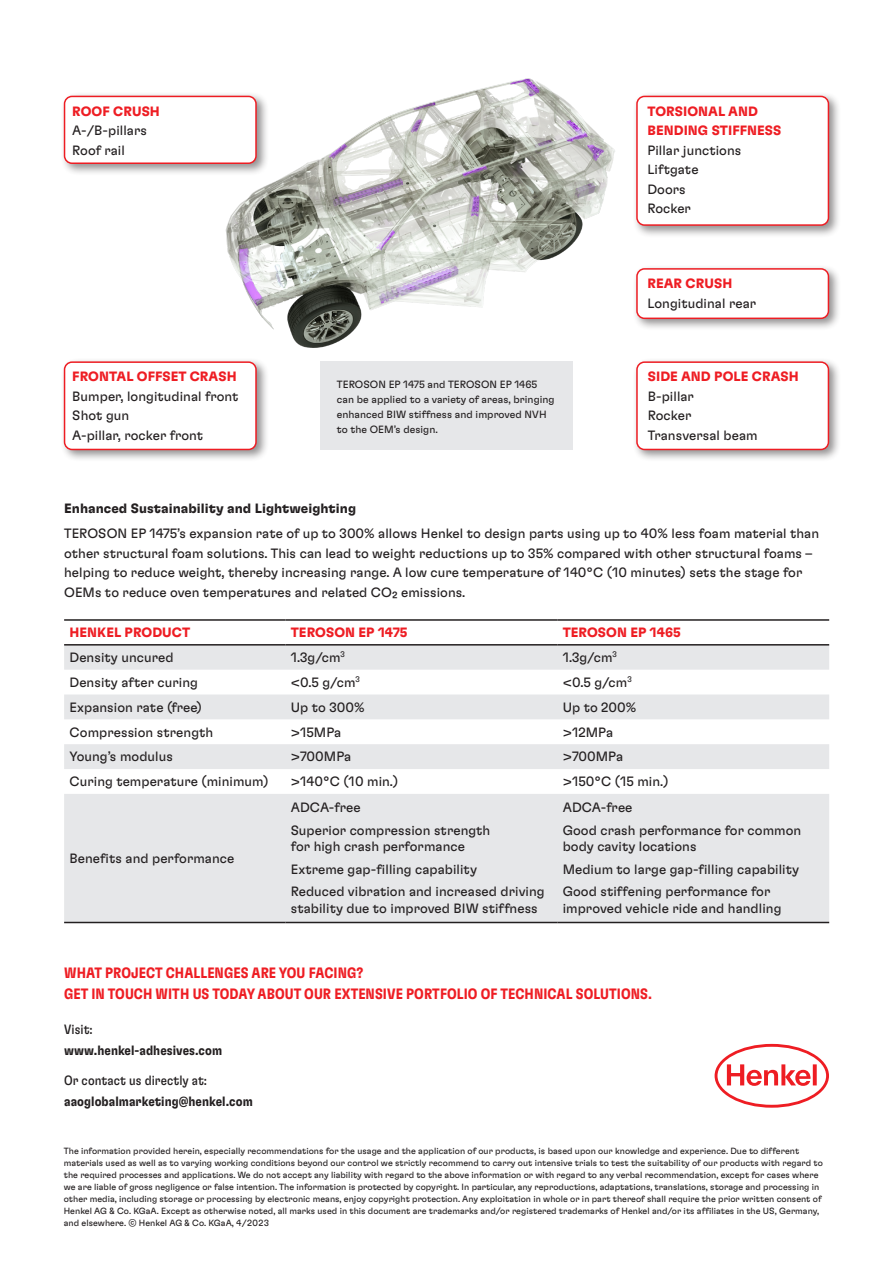
<style>
.page{position:relative;width:893px;height:1263px;background:#fff}
.page>*{position:absolute;margin:0;border:0;box-sizing:border-box;transform-origin:0 0}
.Subhead{font:700 condensed 15px/21px "Henkel GT Flexa";letter-spacing:.005em;color:#ee1d23}
.Body_Paragraph{font:13.5px/16.5px "Henkel GT Flexa";letter-spacing:.005em;color:#231f20}
.Body_Paragraph-2{font:700 13.5px/19.5px "Henkel GT Flexa";letter-spacing:.005em;color:#ee1d23}
.Body_Paragraph-3{font:700 13.5px "Henkel GT Flexa";letter-spacing:.005em;color:#231f20}
.Body_copy_2_10pt_Reg{font:700 condensed 13.5px "Henkel GT Flexa";letter-spacing:.005em;color:#231f20}
.Subhead-2{font:700 condensed 13.5px "Henkel GT Flexa";letter-spacing:.005em;color:#231f20}
.Body_copy_2_10pt_Reg-2{font:condensed 13.5px "Henkel GT Flexa";letter-spacing:.005em;color:#231f20}
.Subhead-3{font:condensed 13.5px "Henkel GT Flexa";letter-spacing:.005em;color:#231f20}
.Body_Paragraph-4{font:10.5px/15px "Henkel GT Flexa";letter-spacing:.005em;color:#231f20}
.Body_copy_2_10pt_Reg-3{font:9px/12px "Henkel GT Flexa";letter-spacing:.005em;color:#231f20}
</style>
<div class="page">
<div style="left:320px;top:361px;width:253px;height:89px;background:#e6e7e9"></div>
<svg style="left:715px;top:1044px;width:114px;height:64px"></svg>
<img style="left:225px;top:78px;width:390px;height:270px">
<svg style="left:64px;top:645px;width:765px;height:277px;fill:#e6e7e9"></svg>
<hr style="left:64px;top:619px;width:221px;height:2px;background:#231f20">
<hr style="left:285px;top:619px;width:272px;height:2px;background:#231f20">
<hr style="left:557px;top:619px;width:272px;height:2px;background:#231f20">
<hr style="left:64px;top:922px;width:221px;height:1px;background:#231f20">
<hr style="left:285px;top:922px;width:272px;height:1px;background:#231f20">
<hr style="left:557px;top:922px;width:272px;height:1px;background:#231f20">
<hr style="left:64px;top:644px;width:221px;height:1px;background:#231f20">
<hr style="left:285px;top:644px;width:272px;height:1px;background:#231f20">
<hr style="left:557px;top:644px;width:272px;height:1px;background:#231f20">
<div style="left:60px;top:92px;width:209px;height:84px;background:#231f20;opacity:.5"></div>
<div style="left:65px;top:96px;width:191px;height:67px;background:#fff;border-radius:8px"></div>
<div style="left:64px;top:96px;width:193px;height:68px;border:2px solid #ee1d23;border-radius:8px"></div>
<div style="left:632px;top:264px;width:210px;height:68px;background:#231f20;opacity:.5"></div>
<div style="left:637px;top:269px;width:191px;height:49px;background:#fff;border-radius:8px"></div>
<div style="left:636px;top:268px;width:193px;height:51px;border:2px solid #ee1d23;border-radius:8px"></div>
<div style="left:60px;top:357px;width:209px;height:106px;background:#231f20;opacity:.5"></div>
<div style="left:65px;top:362px;width:191px;height:87px;background:#fff;border-radius:8px"></div>
<div style="left:64px;top:361px;width:193px;height:89px;border:2px solid #ee1d23;border-radius:8px"></div>
<div style="left:632px;top:357px;width:210px;height:106px;background:#231f20;opacity:.5"></div>
<div style="left:637px;top:362px;width:191px;height:87px;background:#fff;border-radius:8px"></div>
<div style="left:636px;top:361px;width:193px;height:89px;border:2px solid #ee1d23;border-radius:8px"></div>
<div style="left:632px;top:92px;width:210px;height:146px;background:#231f20;opacity:.5"></div>
<div style="left:637px;top:96px;width:191px;height:129px;background:#fff;border-radius:8px"></div>
<div style="left:636px;top:96px;width:193px;height:130px;border:2px solid #ee1d23;border-radius:8px"></div>
<p class="Body_Paragraph-2" style="left:72px;top:101px;width:89px">ROOF CRUSH</p>
<p class="Body_Paragraph" style="left:72px;top:122px;width:76px">A-/B-pillars</p>
<p class="Body_Paragraph" style="left:72px;top:141px;width:54px">Roof rail</p>
<p class="Body_Paragraph-2" style="left:72px;top:367px;width:166px">FRONTAL OFFSET CRASH</p>
<p class="Body_Paragraph" style="left:72px;top:387px;width:168px">Bumper, longitudinal front</p>
<p class="Body_Paragraph" style="left:72px;top:407px;width:58px">Shot gun</p>
<p class="Body_Paragraph" style="left:72px;top:426px;width:132px">A-pillar, rocker front</p>
<p class="Body_Paragraph-4" style="left:337px;top:376px;width:219px">TEROSON EP 1475 and TEROSON EP 1465 can be applied to a variety of areas, bringing enhanced BIW stiffness and improved NVH to the OEM’s design.</p>
<p class="Body_Paragraph-2" style="left:647px;top:101px;width:136px">TORSIONAL AND<br>BENDING STIFFNESS</p>
<p class="Body_Paragraph" style="left:647px;top:141px;width:96px">Pillar junctions</p>
<p class="Body_Paragraph" style="left:647px;top:161px;width:53px">Liftgate</p>
<p class="Body_Paragraph" style="left:647px;top:180px;width:40px">Doors</p>
<p class="Body_Paragraph" style="left:647px;top:200px;width:45px">Rocker</p>
<p class="Body_Paragraph-2" style="left:647px;top:273px;width:86px">REAR CRUSH</p>
<p class="Body_Paragraph" style="left:647px;top:294px;width:110px">Longitudinal rear</p>
<p class="Body_Paragraph-2" style="left:648px;top:367px;width:152px">SIDE AND POLE CRASH</p>
<p class="Body_Paragraph" style="left:648px;top:387px;width:48px">B-pillar</p>
<p class="Body_Paragraph" style="left:648px;top:407px;width:45px">Rocker</p>
<p class="Body_Paragraph" style="left:648px;top:426px;width:111px">Transversal beam</p>
<p class="Body_Paragraph-3" style="left:64px;top:500px;width:293px">Enhanced Sustainability and Lightweighting</p>
<p class="Body_Paragraph" style="left:64px;top:523px;width:756px;line-height:19.5px">TEROSON EP 1475’s expansion rate of up to 300% allows Henkel to design parts using up to 40% less foam material than other structural foam solutions. This can lead to weight reductions up to 35% compared with other structural foams – helping to reduce weight, thereby increasing range. A low cure temperature of 140°C (10 minutes) sets the stage for OEMs to reduce oven temperatures and related CO₂ emissions.</p>
<p class="Body_Paragraph-2" style="left:70px;top:622px;width:122px">HENKEL PRODUCT</p>
<p class="Body_Paragraph-2" style="left:291px;top:622px;width:118px">TEROSON EP 1475</p>
<p class="Body_Paragraph-2" style="left:563px;top:622px;width:120px">TEROSON EP 1465</p>
<p class="Body_Paragraph" style="left:70px;top:649px;width:106px">Density uncured</p>
<p class="Body_Paragraph" style="left:291px;top:649px;width:56px">1.3g/cm<sup>3</sup></p>
<p class="Body_Paragraph" style="left:563px;top:649px;width:56px">1.3g/cm<sup>3</sup></p>
<p class="Body_Paragraph" style="left:70px;top:673px;width:130px">Density after curing</p>
<p class="Body_Paragraph" style="left:291px;top:673px;width:71px">&lt;0.5 g/cm<sup>3</sup></p>
<p class="Body_Paragraph" style="left:563px;top:673px;width:71px">&lt;0.5 g/cm<sup>3</sup></p>
<p class="Body_Paragraph" style="left:70px;top:698px;width:134px">Expansion rate (free)</p>
<p class="Body_Paragraph" style="left:291px;top:698px;width:75px">Up to 300%</p>
<p class="Body_Paragraph" style="left:563px;top:698px;width:75px">Up to 200%</p>
<p class="Body_Paragraph" style="left:70px;top:723px;width:145px">Compression strength</p>
<p class="Body_Paragraph" style="left:291px;top:723px;width:52px">&gt;15MPa</p>
<p class="Body_Paragraph" style="left:563px;top:723px;width:52px">&gt;12MPa</p>
<p class="Body_Paragraph" style="left:70px;top:748px;width:105px">Young’s modulus</p>
<p class="Body_Paragraph" style="left:291px;top:748px;width:62px">&gt;700MPa</p>
<p class="Body_Paragraph" style="left:563px;top:748px;width:62px">&gt;700MPa</p>
<p class="Body_Paragraph" style="left:70px;top:773px;width:201px">Curing temperature (minimum)</p>
<p class="Body_Paragraph" style="left:291px;top:773px;width:109px">&gt;140°C (10 min.)</p>
<p class="Body_Paragraph" style="left:563px;top:773px;width:107px">&gt;150°C (15 min.)</p>
<p class="Body_Paragraph" style="left:70px;top:849px;width:166px">Benefits and performance</p>
<p class="Body_Paragraph" style="left:291px;top:799px;width:71px">ADCA-free</p>
<p class="Body_Paragraph" style="left:291px;top:821px;width:201px">Superior compression strength for high crash performance</p>
<p class="Body_Paragraph" style="left:291px;top:860px;width:188px">Extreme gap-filling capability</p>
<p class="Body_Paragraph" style="left:291px;top:883px;width:255px">Reduced vibration and increased driving stability due to improved BIW stiffness</p>
<p class="Body_Paragraph" style="left:563px;top:799px;width:71px">ADCA-free</p>
<p class="Body_Paragraph" style="left:563px;top:821px;width:240px">Good crash performance for common body cavity locations</p>
<p class="Body_Paragraph" style="left:563px;top:860px;width:238px">Medium to large gap-filling capability</p>
<p class="Body_Paragraph" style="left:563px;top:883px;width:220px">Good stiffening performance for improved vehicle ride and handling</p>
<p class="Subhead" style="left:64px;top:962px;width:589px">WHAT PROJECT CHALLENGES ARE YOU FACING?<br>GET IN TOUCH WITH US TODAY ABOUT OUR EXTENSIVE PORTFOLIO OF TECHNICAL SOLUTIONS.</p>
<p class="Subhead-3" style="left:64px;top:1021px;width:30px">Visit:</p>
<p class="Subhead-2" style="left:64px;top:1042px;width:159px">www.henkel-adhesives.com</p>
<p class="Body_copy_2_10pt_Reg-2" style="left:64px;top:1072px;width:144px">Or contact us directly at:</p>
<p class="Body_copy_2_10pt_Reg" style="left:64px;top:1092px;width:190px">aaoglobalmarketing@henkel.com</p>
<p class="Body_copy_2_10pt_Reg-3" style="left:64px;top:1144px;width:761px">The information provided herein, especially recommendations for the usage and the application of our products, is based upon our knowledge and experience. Due to different materials used as well as to varying working conditions beyond our control we strictly recommend to carry out intensive trials to test the suitability of our products with regard to the required processes and applications. We do not accept any liability with regard to the above information or with regard to any verbal recommendation, except for cases where we are liable of gross negligence or false intention. The information is protected by copyright. In particular, any reproductions, adaptations, translations, storage and processing in other media, including storage or processing by electronic means, enjoy copyright protection. Any exploitation in whole or in part thereof shall require the prior written consent of Henkel AG &amp; Co. KGaA. Except as otherwise noted, all marks used in this document are trademarks and/or registered trademarks of Henkel and/or its affiliates in the US, Germany, and elsewhere. © Henkel AG &amp; Co. KGaA, 4/2023</p>
</div>
